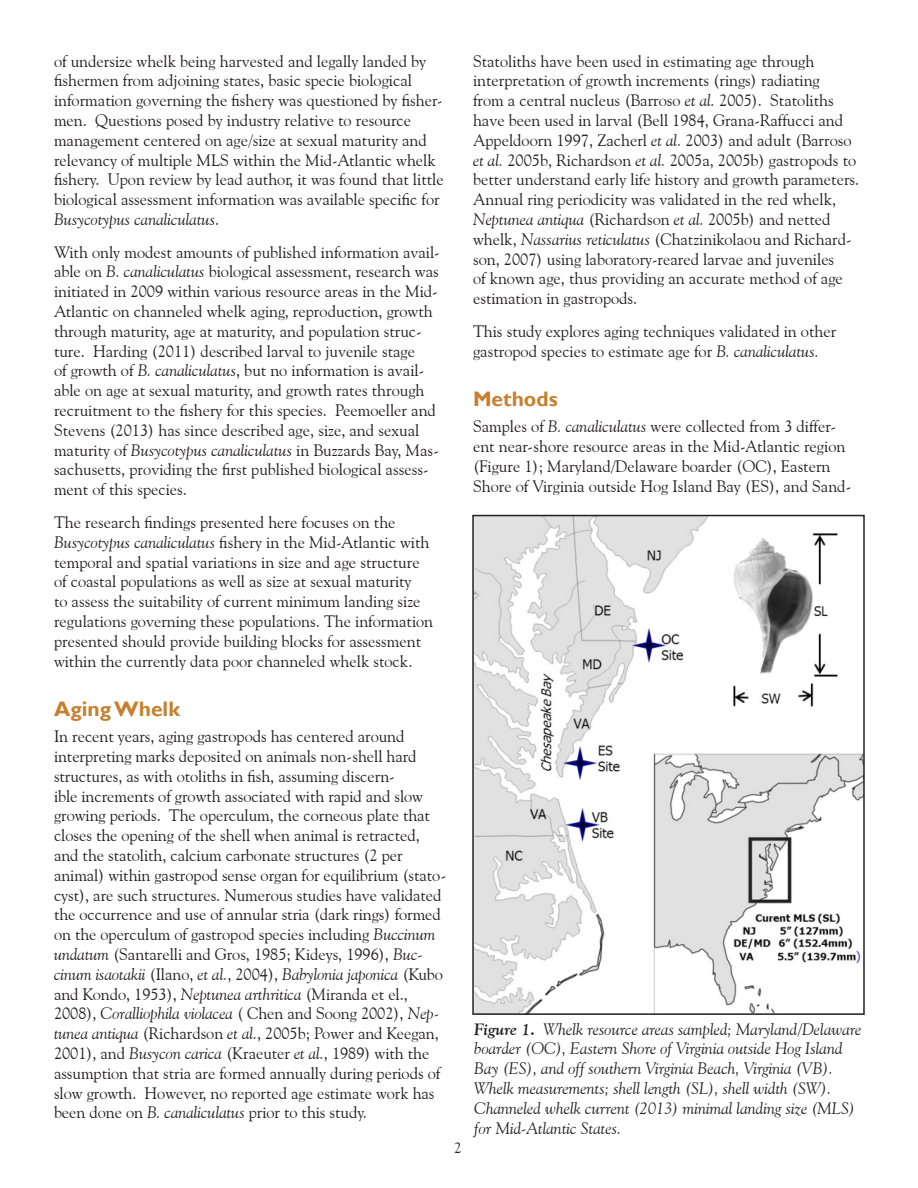
<style>
.page{position:relative;width:918px;height:1188px;background:#fff}
.page>*{position:absolute;margin:0;border:0;box-sizing:border-box;transform-origin:0 0}
.Header1{font:700 21px "Gill Sans";color:#c6802e}
.Body_Text{font:16.5px/19.8px "Goudy Old Style BT";color:#231f20}
.Cutline{font:italic 16.5px/19.8px "Goudy Old Style BT";color:#231f20}
.t1{font:15px "Goudy Old Style BT";color:#231f20}
.s1{font-style:italic}
.s2{font-weight:700}
</style>
<div class="page">
<img style="left:475px;top:518px;width:387px;height:494px">
<div style="left:472px;top:515px;width:393px;height:500px;border:2px solid #231f20"></div>
<p class="Body_Text" style="left:54px;top:51px;width:391px">of undersize whelk being harvested and legally landed by fishermen from adjoining states, basic specie biological information governing the fishery was questioned by fisher&shy;men. Questions posed by industry relative to resource management centered on age/size at sexual maturity and relevancy of multiple MLS within the Mid-Atlantic whelk fishery. Upon review by lead author, it was found that little biological assessment information was available specific for <span class="s1">Busycotypus canaliculatus</span>.</p>
<p class="Body_Text" style="left:54px;top:242px;width:387px">With only modest amounts of published information avail&shy;able on <span class="s1">B. canaliculatus</span> biological assessment, research was initiated in 2009 within various resource areas in the Mid-Atlantic on channeled whelk aging, reproduction, growth through maturity, age at maturity, and population struc&shy;ture. Harding (2011) described larval to juvenile stage<br>of growth of <span class="s1">B. canaliculatus</span>, but no information is avail&shy;able on age at sexual maturity, and growth rates through recruitment to the fishery for this species. Peemoeller and Stevens (2013) has since described age, size, and sexual maturity of <span class="s1">Busycotypus canaliculatus</span> in Buzzards Bay, Mas&shy;sachusetts, providing the first published biological assess&shy;ment of this species.</p>
<p class="Body_Text" style="left:54px;top:512px;width:381px">The research findings presented here focuses on the <span class="s1">Busycotypus canaliculatus</span> fishery in the Mid-Atlantic with temporal and spatial variations in size and age structure of coastal populations as well as size at sexual maturity<br>to assess the suitability of current minimum landing size regulations governing these populations. The information presented should provide building blocks for assessment within the currently data poor channeled whelk stock.</p>
<p class="Header1" style="left:54px;top:696px;width:127px">Aging Whelk</p>
<p class="Body_Text" style="left:54px;top:726px;width:394px">In recent years, aging gastropods has centered around interpreting marks deposited on animals non-shell hard structures, as with otoliths in fish, assuming discern-<br>ible increments of growth associated with rapid and slow growing periods. The operculum, the corneous plate that closes the opening of the shell when animal is retracted, and the statolith, calcium carbonate structures (2 per animal) within gastropod sense organ for equilibrium (stato&shy;cyst), are such structures. Numerous studies have validated the occurrence and use of annular stria (dark rings) formed on the operculum of gastropod species including <span class="s1">Buccinum undatum</span> (Santarelli and Gros, 1985; Kideys, 1996), <span class="s1">Buc&shy;cinum isaotakii</span> (Ilano, <span class="s1">et al.</span>, 2004), <span class="s1">Babylonia japonica</span> (Kubo and Kondo, 1953), <span class="s1">Neptunea arthritica</span> (Miranda et el., 2008), <span class="s1">Coralliophila violacea</span> ( Chen and Soong 2002), <span class="s1">Nep&shy;tunea antiqua</span> (Richardson <span class="s1">et al.</span>, 2005b; Power and Keegan, 2001), and <span class="s1">Busycon carica</span> (Kraeuter <span class="s1">et al.</span>, 1989) with the assumption that stria are formed annually during periods of slow growth. However, no reported age estimate work has been done on <span class="s1">B. canaliculatus</span> prior to this study.</p>
<p class="t1" style="left:454px;top:1139px;width:9px">2</p>
<p class="Body_Text" style="left:473px;top:51px;width:388px">Statoliths have been used in estimating age through interpretation of growth increments (rings) radiating<br>from a central nucleus (Barroso <span class="s1">et al.</span> 2005). Statoliths have been used in larval (Bell 1984, Grana-Raffucci and Appeldoorn 1997, Zacherl <span class="s1">et al.</span> 2003) and adult (Barroso <span class="s1">et al.</span> 2005b, Richardson <span class="s1">et al.</span> 2005a, 2005b) gastropods to better understand early life history and growth parameters.<br>Annual ring periodicity was validated in the red whelk, <span class="s1">Neptunea antiqua</span> (Richardson <span class="s1">et al.</span> 2005b) and netted whelk, <span class="s1">Nassarius reticulatus</span> (Chatzinikolaou and Richard&shy;son, 2007) using laboratory-reared larvae and juveniles<br>of known age, thus providing an accurate method of age estimation in gastropods.</p>
<p class="Body_Text" style="left:473px;top:321px;width:365px">This study explores aging techniques validated in other gastropod species to estimate age for <span class="s1">B. canaliculatus.</span></p>
<p class="Header1" style="left:473px;top:386px;width:86px">Methods</p>
<p class="Body_Text" style="left:473px;top:416px;width:380px">Samples of <span class="s1">B. canaliculatus</span> were collected from 3 differ&shy;ent near-shore resource areas in the Mid-Atlantic region (Figure 1); Maryland/Delaware boarder (OC), Eastern Shore of Virginia outside Hog Island Bay (ES), and Sand-</p>
<p class="Cutline" style="left:474px;top:1019px;width:389px"><span class="s2">Figure 1.</span> Whelk resource areas sampled; Maryland/Delaware boarder (OC), Eastern Shore of Virginia outside Hog Island Bay (ES), and off southern Virginia Beach, Virginia (VB).<br>Whelk measurements; shell length (SL), shell width (SW).<br>Channeled whelk current (2013) minimal landing size (MLS) for Mid-Atlantic States.</p>
</div>
